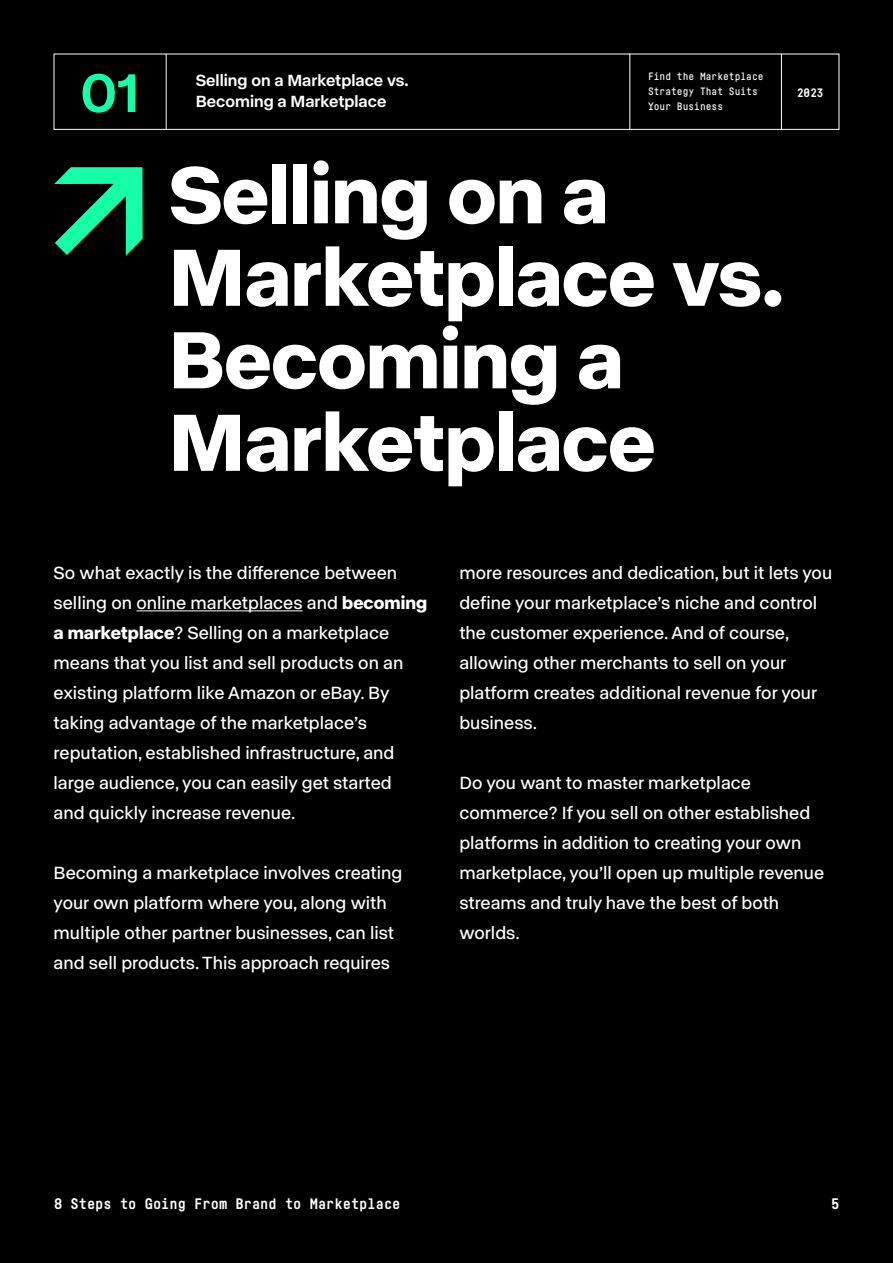
<style>
.page{position:relative;width:893px;height:1263px;background:#000}
.page>*{position:absolute;margin:0;border:0;box-sizing:border-box;transform-origin:0 0}
.t1{font:700 82.5px/82.5px "ABC Normal";letter-spacing:-.005em;color:#fff}
.t2{font:500 55.5px "ABC Normal";color:#14ffa8}
.t3{font:18px/30px "ABC Normal";color:#fff}
.t4{font:500 16.5px "ABC Normal";color:#fff}
.t5{font:700 15px "Fabrikat Mono";color:#fff}
.t6{font:700 12px "Fabrikat Mono";color:#fff}
.t7{font:500 10.5px/15px "Fabrikat Mono";color:#fff}
.s1{font-weight:700}
</style>
<div class="page">
<hr style="left:629px;top:54px;width:1px;height:76px;background:#fff">
<hr style="left:781px;top:54px;width:1px;height:76px;background:#fff">
<div style="left:54px;top:54px;width:785px;height:76px;border:1px solid #fff"></div>
<hr style="left:166px;top:54px;width:1px;height:75px;background:#fff">
<hr style="left:136px;top:610px;width:167px;height:1px;background:#fff">
<svg style="left:54px;top:167px;width:89px;height:89px"></svg>
<h2 class="t2" style="left:80px;top:55px;width:60px">01</h2>
<p class="t4" style="left:196px;top:69px;width:214px">Selling on a Marketplace vs.</p>
<p class="t4" style="left:196px;top:90px;width:192px">Becoming a Marketplace</p>
<p class="t7" style="left:648px;top:68px;width:117px">Find the Marketplace<br>Strategy That Suits<br>Your Business</p>
<p class="t6" style="left:797px;top:85px;width:28px">2023</p>
<h1 class="t1" style="left:169px;top:148px;width:617px">Selling on a<br>Marketplace vs.<br>Becoming a<br>Marketplace</h1>
<p class="t3" style="left:54px;top:557px;width:375px">So what exactly is the difference between selling on online marketplaces and <span class="s1">becoming a marketplace</span>? Selling on a marketplace means that you list and sell products on an existing platform like Amazon or eBay. By taking advantage of the marketplace’s reputation, established infrastructure, and large audience, you can easily get started and quickly increase revenue.</p>
<p class="t3" style="left:54px;top:857px;width:350px">Becoming a marketplace involves creating your own platform where you, along with multiple other partner businesses, can list and sell products. This approach requires</p>
<p class="t3" style="left:459px;top:557px;width:374px">more resources and dedication, but it lets you define your marketplace’s niche and control the customer experience. And of course, allowing other merchants to sell on your platform creates additional revenue for your business.</p>
<p class="t3" style="left:459px;top:767px;width:366px">Do you want to master marketplace commerce? If you sell on other established platforms in addition to creating your own marketplace, you’ll open up multiple revenue streams and truly have the best of both worlds.</p>
<p class="t5" style="left:54px;top:1194px;width:348px">8 Steps to Going From Brand to Marketplace</p>
<p class="t5" style="left:831px;top:1194px;width:10px">5</p>
</div>
